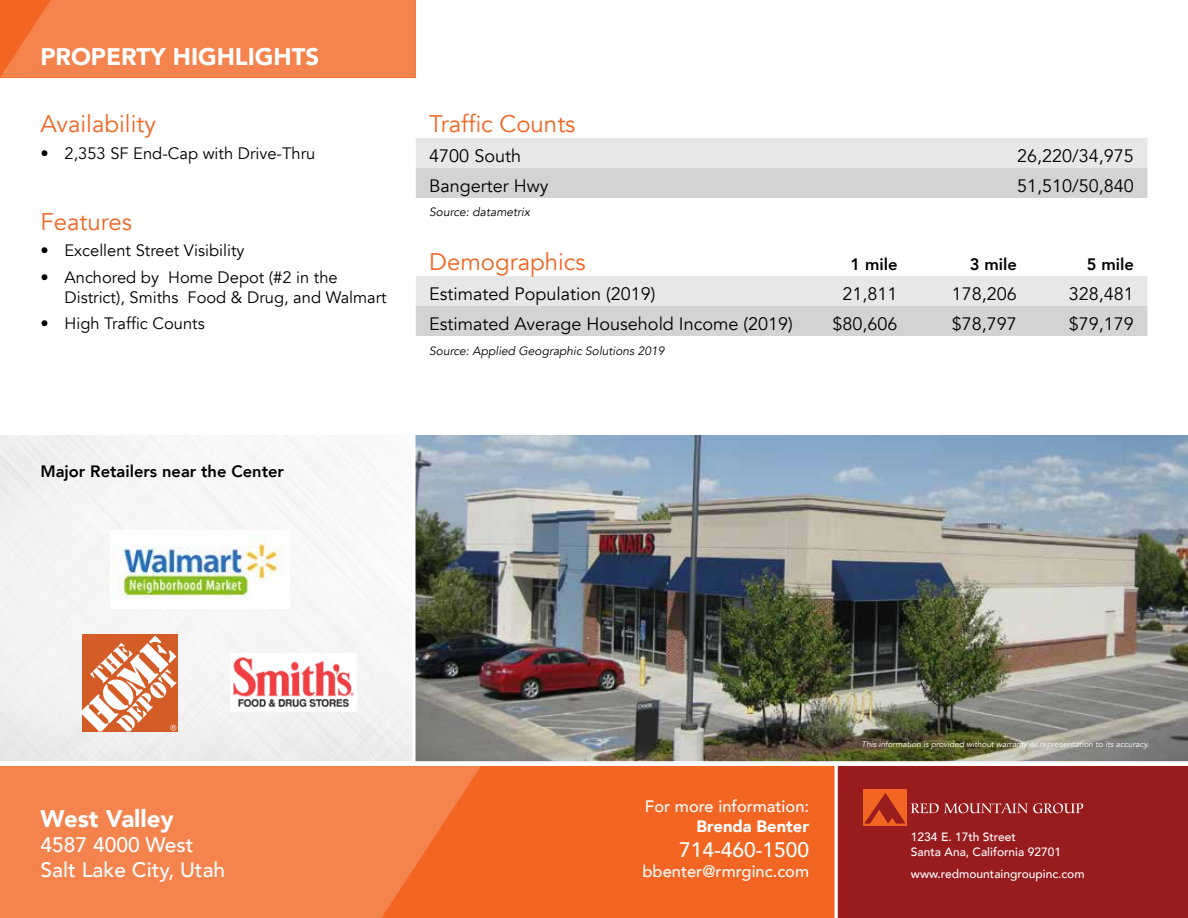
<style>
.page{position:relative;width:1188px;height:918px;background:#fff}
.page>*{position:absolute;margin:0;border:0;box-sizing:border-box;transform-origin:0 0}
.t1{font:24px "Avenir";color:#f26522}
.t2{font:900 24px "Avenir";color:#fff}
.t3{font:500 21px/25.2px "Avenir";color:#fff}
.t4{font:18px "Avenir";color:#000}
.t5{font:16.5px/19.8px "Avenir";color:#000}
.t6{font:800 16.5px "Avenir";color:#000}
.t7{font:500 16.5px "Avenir";color:#fff}
.t8{font:900 16.5px "Avenir";color:#fff}
.t9{font:500 12px/14.7px "Avenir";color:#fff}
.t10{font:italic 12px "Avenir";color:#000}
.t11{font:italic 8.25px "Avenir";color:#fff}
</style>
<div class="page">
<img style="left:0;top:435px;width:412px;height:326px">
<img style="left:416px;top:435px;width:772px;height:326px">
<img style="left:111px;top:530px;width:178px;height:78px">
<div style="left:82px;top:634px;width:96px;height:97px;background:#d45c27"></div>
<svg style="left:82px;top:636px;width:95px;height:95px"></svg>
<img style="left:230px;top:654px;width:126px;height:58px">
<div style="left:836px;top:764px;width:352px;height:154px;background:#981b1e"></div>
<svg style="left:0;top:0;width:416px;height:78px;background:#f38049"></svg>
<div style="left:863px;top:789px;width:44px;height:37px;background:#f26522"></div>
<svg style="left:864px;top:793px;width:219px;height:31px"></svg>
<div style="left:0;top:764px;width:836px;height:154px;background:#f26522"></div>
<svg style="left:0;top:766px;width:481px;height:152px;background:#f37f48"></svg>
<div style="left:0;top:761px;width:1188px;height:5px;background:#fff"></div>
<hr style="left:835px;top:764px;width:3px;height:154px;background:#fff">
<svg style="left:412px;top:435px;width:4px;height:327px"></svg>
<div style="left:416px;top:138px;width:732px;height:30px;background:#e6e7e8"></div>
<svg style="left:416px;top:168px;width:732px;height:168px"></svg>
<div style="left:416px;top:276px;width:732px;height:30px;background:#e6e7e8"></div>
<h1 class="t2" style="left:40px;top:36px;width:281px">PROPERTY HIGHLIGHTS</h1>
<h1 class="t1" style="left:40px;top:109px;width:117px">Availability</h1>
<p class="t5" style="left:40px;top:143px;width:276px">• 2,353 SF End-Cap with Drive-Thru</p>
<h1 class="t1" style="left:40px;top:207px;width:93px">Features</h1>
<p class="t5" style="left:40px;top:241px;width:205px">• Excellent Street Visibility</p>
<p class="t5" style="left:65px;top:267px;width:324px;text-indent:-24px">• Anchored by Home Depot (#2 in the<br>District), Smiths Food &amp; Drug, and Walmart</p>
<p class="t5" style="left:40px;top:314px;width:166px">• High Traffic Counts</p>
<p class="t6" style="left:40px;top:458px;width:245px">Major Retailers near the Center</p>
<h1 class="t1" style="left:429px;top:109px;width:148px">Traffic Counts</h1>
<p class="t4" style="left:429px;top:145px;width:93px">4700 South</p>
<p class="t4" style="left:1017px;top:145px;width:118px">26,220/34,975</p>
<p class="t4" style="left:429px;top:175px;width:121px">Bangerter Hwy</p>
<p class="t4" style="left:1017px;top:175px;width:118px">51,510/50,840</p>
<p class="t10" style="left:429px;top:205px;width:102px">Source: datametrix</p>
<h1 class="t1" style="left:429px;top:247px;width:158px">Demographics</h1>
<p class="t6" style="left:850px;top:251px;width:49px">1 mile</p>
<p class="t6" style="left:970px;top:251px;width:49px">3 mile</p>
<p class="t6" style="left:1087px;top:251px;width:49px">5 mile</p>
<p class="t4" style="left:429px;top:283px;width:228px">Estimated Population (2019)</p>
<p class="t4" style="left:842px;top:283px;width:57px">21,811</p>
<p class="t4" style="left:952px;top:283px;width:67px">178,206</p>
<p class="t4" style="left:1069px;top:283px;width:67px">328,481</p>
<p class="t4" style="left:429px;top:313px;width:365px">Estimated Average Household Income (2019)</p>
<p class="t4" style="left:832px;top:313px;width:67px">$80,606</p>
<p class="t4" style="left:952px;top:313px;width:67px">$78,797</p>
<p class="t4" style="left:1069px;top:313px;width:67px">$79,179</p>
<p class="t10" style="left:429px;top:343px;width:237px">Source: Applied Geographic Solutions 2019</p>
<h1 class="t2" style="left:40px;top:798px;width:135px">West Valley</h1>
<p class="t3" style="left:40px;top:831px;width:186px">4587 4000 West<br>Salt Lake City, Utah</p>
<p class="t7" style="left:645px;top:792px;width:166px">For more information:</p>
<p class="t8" style="left:696px;top:812px;width:114px">Brenda Benter</p>
<p class="t3" style="left:679px;top:836px;width:132px">714-460-1500</p>
<p class="t7" style="left:643px;top:857px;width:168px">bbenter@rmrginc.com</p>
<p class="t11" style="left:862px;top:740px;width:289px">This information is provided without warranty or representation to its accuracy.</p>
<p class="t9" style="left:911px;top:829px;width:152px">1234 E. 17th Street<br>Santa Ana, California 92701</p>
<p class="t9" style="left:911px;top:865px;width:175px">www.redmountaingroupinc.com</p>
</div>
